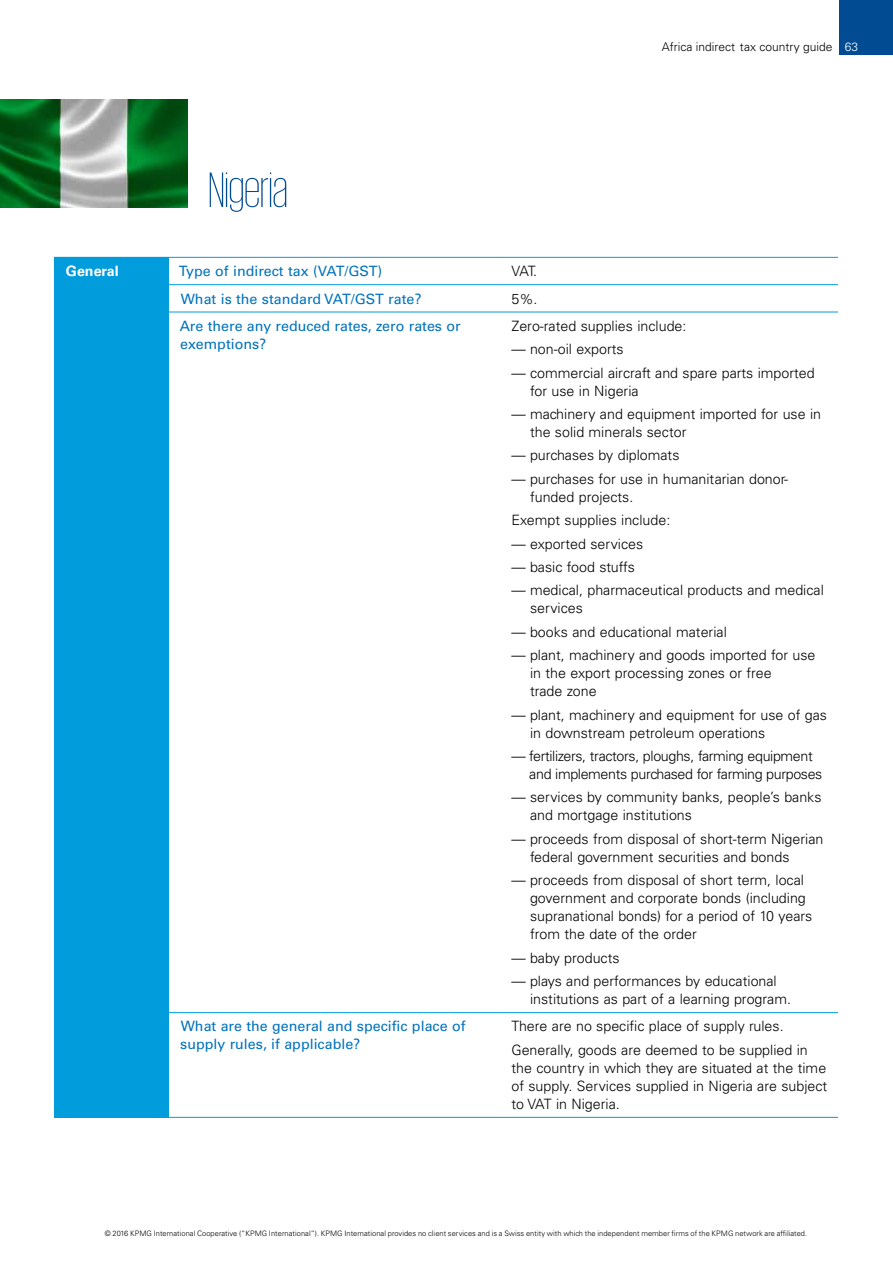
<style>
.page{position:relative;width:893px;height:1263px;background:#fff}
.page>*{position:absolute;margin:0;border:0;box-sizing:border-box;transform-origin:0 0}
.t1{font:200 51px "KPMG";letter-spacing:-.015em;color:#004b92}
.t2{font:300 14.25px/18px "Univers LT Std";color:#000}
.t3{font:14.25px/18px "Univers LT Std";color:#0072bc}
.t4{font:300 14.25px/18px "Univers LT Std";letter-spacing:-.025em;color:#000}
.t5{font:700 14.25px "Univers LT Std";color:#fff}
.t6{font:300 12px "Univers LT Std";color:#000}
.t7{font:300 7.5px "Univers LT Std";letter-spacing:.005em;color:#000}
.s1{color:#fff}
</style>
<div class="page">
<div style="left:839px;top:0;width:54px;height:55px;background:#004b92"></div>
<hr style="left:169px;top:1117px;width:334px;height:1px;background:#009cdc">
<hr style="left:503px;top:1117px;width:335px;height:1px;background:#009cdc">
<hr style="left:54px;top:1117px;width:115px;height:1px;background:#009cdc">
<div style="left:54px;top:257px;width:115px;height:860px;background:#009cdc"></div>
<hr style="left:169px;top:257px;width:334px;height:1px;background:#009cdc">
<hr style="left:503px;top:257px;width:335px;height:1px;background:#009cdc">
<hr style="left:169px;top:284px;width:334px;height:1px;background:#009cdc">
<hr style="left:503px;top:284px;width:335px;height:1px;background:#009cdc">
<hr style="left:169px;top:312px;width:334px;height:1px;background:#009cdc">
<hr style="left:503px;top:312px;width:335px;height:1px;background:#009cdc">
<hr style="left:169px;top:1012px;width:334px;height:1px;background:#009cdc">
<hr style="left:503px;top:1012px;width:335px;height:1px;background:#009cdc">
<img style="left:0;top:99px;width:188px;height:109px">
<h1 class="t1" style="left:208px;top:166px;width:81px">Nigeria</h1>
<p class="t6" style="left:662px;top:40px;width:198px">Africa indirect tax country guide <span class="s1">63</span></p>
<p class="t5" style="left:66px;top:263px;width:54px">General</p>
<p class="t3" style="left:179px;top:262px;width:205px">Type of indirect tax (VAT/GST)</p>
<p class="t2" style="left:511px;top:262px;width:27px">VAT.</p>
<p class="t3" style="left:181px;top:290px;width:242px">What is the standard VAT/GST rate?</p>
<p class="t2" style="left:511px;top:289px;width:28px">5%.</p>
<p class="t3" style="left:180px;top:317px;width:282px">Are there any reduced rates, zero rates or exemptions?</p>
<p class="t2" style="left:511px;top:317px;width:177px">Zero-rated supplies include:</p>
<p class="t2" style="left:511px;top:340px;width:114px">— non-oil exports</p>
<p class="t2" style="left:530px;top:364px;width:286px;text-indent:-19px">— commercial aircraft and spare parts imported for use in Nigeria</p>
<p class="t2" style="left:530px;top:405px;width:293px;text-indent:-19px">— machinery and equipment imported for use in the solid minerals sector</p>
<p class="t2" style="left:511px;top:446px;width:170px">— purchases by diplomats</p>
<p class="t2" style="left:530px;top:470px;width:260px;text-indent:-19px">— purchases for use in humanitarian donor&shy;funded projects.</p>
<p class="t2" style="left:511px;top:511px;width:160px">Exempt supplies include:</p>
<p class="t2" style="left:511px;top:535px;width:133px">— exported services</p>
<p class="t2" style="left:511px;top:558px;width:125px">— basic food stuffs</p>
<p class="t2" style="left:530px;top:581px;width:295px;text-indent:-19px">— medical, pharmaceutical products and medical services</p>
<p class="t2" style="left:511px;top:623px;width:217px">— books and educational material</p>
<p class="t2" style="left:530px;top:646px;width:287px;text-indent:-19px">— plant, machinery and goods imported for use in the export processing zones or free<br>trade zone</p>
<p class="t2" style="left:530px;top:706px;width:298px;text-indent:-19px">— plant, machinery and equipment for use of gas in downstream petroleum operations</p>
<p class="t4" style="left:529px;top:747px;width:295px;text-indent:-18px">— fertilizers, tractors, ploughs, farming equipment and implements purchased for farming purposes</p>
<p class="t2" style="left:530px;top:788px;width:293px;text-indent:-19px">— services by community banks, people’s banks and mortgage institutions</p>
<p class="t2" style="left:530px;top:830px;width:295px;text-indent:-19px">— proceeds from disposal of short-term Nigerian federal government securities and bonds</p>
<p class="t2" style="left:530px;top:871px;width:284px;text-indent:-19px">— proceeds from disposal of short term, local government and corporate bonds (including supranational bonds) for a period of 10 years from the date of the order</p>
<p class="t2" style="left:511px;top:949px;width:110px">— baby products</p>
<p class="t2" style="left:530px;top:972px;width:262px;text-indent:-19px">— plays and performances by educational institutions as part of a learning program.</p>
<p class="t3" style="left:180px;top:1017px;width:287px">What are the general and specific place of supply rules, if applicable?</p>
<p class="t2" style="left:511px;top:1015px;width:298px;line-height:23.4px">There are no specific place of supply rules.<br>Generally, goods are deemed to be supplied in</p>
<p class="t2" style="left:511px;top:1059px;width:317px;text-align:justify">the country in which they are situated at the time of supply. Services supplied in Nigeria are subject to VAT in Nigeria.</p>
<p class="t7" style="left:105px;top:1229px;width:704px">© 2016 KPMG International Cooperative (“KPMG International”). KPMG International provides no client services and is a Swiss entity with which the independent member firms of the KPMG network are affiliated.</p>
</div>
